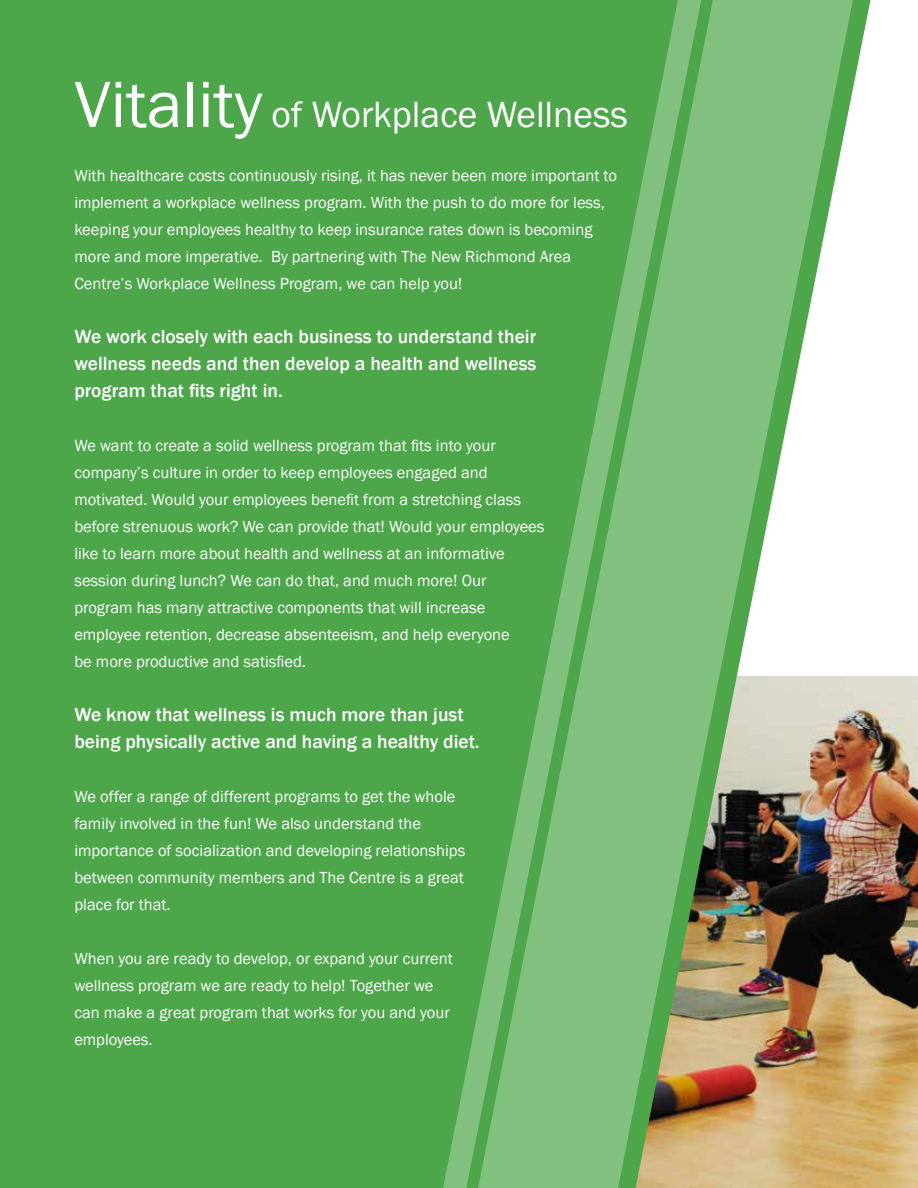
<style>
.page{position:relative;width:918px;height:1188px;background:#fff}
.page>*{position:absolute;margin:0;border:0;box-sizing:border-box;transform-origin:0 0}
.t1{font:37.5px "Franklin Gothic";color:#fff}
.t2{font:500 19.5px/27px "Franklin Gothic";color:#fff;text-align:justify}
.t3{font:16.5px/27px "Franklin Gothic";color:#fff}
.s1{font-size:67.5px}
</style>
<div class="page">
<img style="left:870px;top:676px;width:48px;height:512px">
<div style="left:0;top:0;width:870px;height:1188px;background:#4da64a"></div>
<img style="left:701px;top:0;width:152px;height:1188px">
<svg style="left:443px;top:0;width:258px;height:1188px;fill:#4da64a"></svg>
<h1 class="t1" style="left:74px;top:91px;width:555px"><span class="s1">Vitality</span> of Workplace Wellness</h1>
<p class="t3" style="left:74px;top:162px;width:544px">With healthcare costs continuously rising, it has never been more important to implement a workplace wellness program. With the push to do more for less, keeping your employees healthy to keep insurance rates down is becoming more and more imperative. By partnering with The New Richmond Area Centre’s Workplace Wellness Program, we can help you!</p>
<p class="t2" style="left:74px;top:323px;width:463px">We work closely with each business to understand their wellness needs and then develop a health and wellness program that fits right in.</p>
<p class="t3" style="left:74px;top:432px;width:472px">We want to create a solid wellness program that fits into your company’s culture in order to keep employees engaged and motivated. Would your employees benefit from a stretching class before strenuous work? We can provide that! Would your employees like to learn more about health and wellness at an informative session during lunch? We can do that, and much more! Our program has many attractive components that will increase employee retention, decrease absenteeism, and help everyone<br>be more productive and satisfied.</p>
<p class="t2" style="left:74px;top:701px;width:407px">We know that wellness is much more than just being physically active and having a healthy diet.</p>
<p class="t3" style="left:74px;top:783px;width:392px">We offer a range of different programs to get the whole family involved in the fun! We also understand the importance of socialization and developing relationships between community members and The Centre is a great place for that.</p>
<p class="t3" style="left:74px;top:945px;width:380px">When you are ready to develop, or expand your current wellness program we are ready to help! Together we can make a great program that works for you and your employees.</p>
</div>
